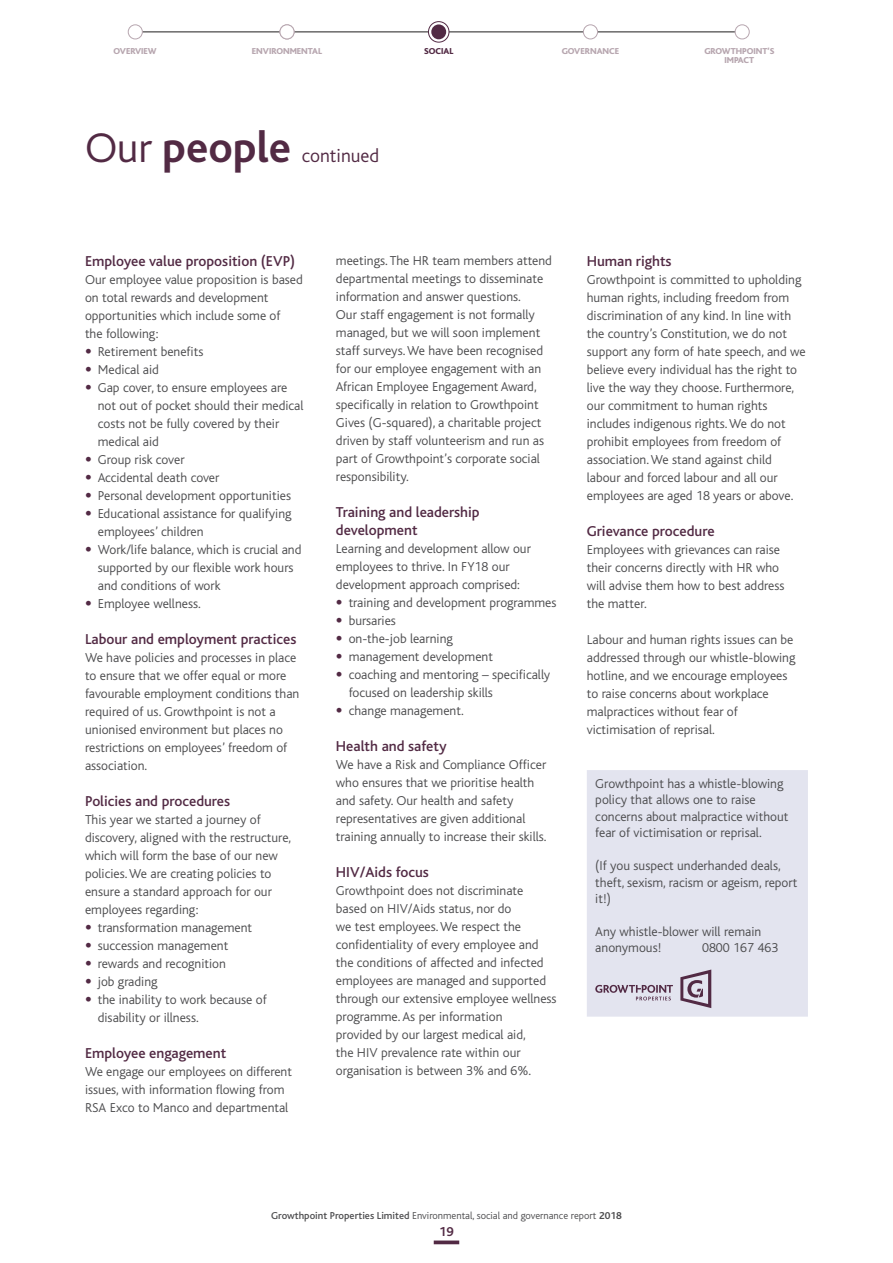
<style>
.page{position:relative;width:893px;height:1263px;background:#fff}
.page>*{position:absolute;margin:0;border:0;box-sizing:border-box;transform-origin:0 0}
.t1{font:700 45px "Bliss";color:#522a44}
.t2{font:300 19.5px "Bliss";color:#522a44}
.t3{font:500 15px/18px "Bliss";color:#522a44}
.t4{font:300 13.5px/18px "Bliss";color:#4d4d4f}
.t5{font:700 13.5px "Bliss";color:#522a44}
.t6{font:300 10.5px "Bliss";color:#4d4d4f}
.t7{font:800 9px/9px "Bliss";color:#b7a6af;text-align:center}
.t8{font:800 9px "Bliss";color:#522a44}
.s1{font-weight:300;font-size:43.5px}
.s2{font-family:"Helvetica Neue LT Std";font-weight:100;font-stretch:condensed;color:#522a44}
.s3{font-weight:500}
.s4{font-weight:700}
</style>
<div class="page">
<svg style="left:434px;top:1240px;width:25px;height:4px"></svg>
<div style="left:587px;top:770px;width:221px;height:247px;background:#e3e4ef"></div>
<svg style="left:595px;top:969px;width:116px;height:39px;background:#c9c3d0"></svg>
<hr style="left:135px;top:32px;width:608px;height:1px;background:#201e1e">
<div style="left:280px;top:25px;width:14px;height:14px;background:#fff;border-radius:50%"></div>
<div style="left:280px;top:24px;width:14px;height:15px;border:1px solid #b7a6af;border-radius:50%"></div>
<div style="left:128px;top:25px;width:14px;height:14px;background:#fff;border-radius:50%"></div>
<div style="left:128px;top:24px;width:15px;height:15px;border:1px solid #b7a6af;border-radius:50%"></div>
<div style="left:583px;top:25px;width:14px;height:14px;background:#fff;border-radius:50%"></div>
<div style="left:583px;top:24px;width:15px;height:15px;border:1px solid #b7a6af;border-radius:50%"></div>
<div style="left:735px;top:25px;width:14px;height:14px;background:#fff;border-radius:50%"></div>
<div style="left:735px;top:24px;width:15px;height:15px;border:1px solid #b7a6af;border-radius:50%"></div>
<svg style="left:428px;top:22px;width:21px;height:20px"></svg>
<div style="left:431px;top:24px;width:15px;height:15px;background:#522a44;border-radius:50%"></div>
<div style="left:428px;top:21px;width:21px;height:22px;border:1px solid #522a44;border-radius:50%"></div>
<p class="t7" style="left:113px;top:47px;width:45px">OVERVIEW</p>
<p class="t7" style="left:252px;top:47px;width:72px">ENVIRONMENTAL</p>
<p class="t8" style="left:424px;top:48px;width:31px">SOCIAL</p>
<p class="t7" style="left:562px;top:47px;width:59px">GOVERNANCE</p>
<p class="t7" style="left:704px;top:47px;width:71px">GROWTHPOINT’S<br>IMPACT</p>
<h1 class="t1" style="left:85px;top:130px;width:208px"><span class="s1">Our</span> people</h1>
<h2 class="t2" style="left:302px;top:146px;width:79px">continued</h2>
<p class="t3" style="left:85px;top:254px;width:212px">Employee value proposition (EVP)</p>
<p class="t4" style="left:85px;top:271px;width:219px">Our employee value proposition is based on total rewards and development opportunities which include some of<br>the following:</p>
<p class="t4" style="left:85px;top:343px;width:120px"><span class="s2">•</span> Retirement benefits</p>
<p class="t4" style="left:85px;top:361px;width:75px"><span class="s2">•</span> Medical aid</p>
<p class="t4" style="left:98px;top:379px;width:207px;text-indent:-13px"><span class="s2">•</span> Gap cover, to ensure employees are not out of pocket should their medical costs not be fully covered by their medical aid</p>
<p class="t4" style="left:85px;top:451px;width:101px"><span class="s2">•</span> Group risk cover</p>
<p class="t4" style="left:85px;top:469px;width:136px"><span class="s2">•</span> Accidental death cover</p>
<p class="t4" style="left:85px;top:487px;width:208px"><span class="s2">•</span> Personal development opportunities</p>
<p class="t4" style="left:98px;top:505px;width:195px;text-indent:-13px"><span class="s2">•</span> Educational assistance for qualifying employees’ children</p>
<p class="t4" style="left:98px;top:541px;width:205px;text-indent:-13px"><span class="s2">•</span> Work/life balance, which is crucial and supported by our flexible work hours and conditions of work</p>
<p class="t4" style="left:85px;top:595px;width:117px"><span class="s2">•</span> Employee wellness.</p>
<p class="t3" style="left:85px;top:632px;width:213px">Labour and employment practices</p>
<p class="t4" style="left:85px;top:649px;width:216px">We have policies and processes in place to ensure that we offer equal or more favourable employment conditions than required of us. Growthpoint is not a unionised environment but places no restrictions on employees’ freedom of association.</p>
<p class="t3" style="left:85px;top:794px;width:147px">Policies and procedures</p>
<p class="t4" style="left:85px;top:811px;width:208px">This year we started a journey of discovery, aligned with the restructure, which will form the base of our new policies. We are creating policies to ensure a standard approach for our employees regarding:</p>
<p class="t4" style="left:85px;top:919px;width:169px"><span class="s2">•</span> transformation management</p>
<p class="t4" style="left:85px;top:937px;width:145px"><span class="s2">•</span> succession management</p>
<p class="t4" style="left:85px;top:955px;width:142px"><span class="s2">•</span> rewards and recognition</p>
<p class="t4" style="left:85px;top:973px;width:74px"><span class="s2">•</span> job grading</p>
<p class="t4" style="left:98px;top:991px;width:171px;text-indent:-13px"><span class="s2">•</span> the inability to work because of disability or illness.</p>
<p class="t3" style="left:85px;top:1046px;width:143px">Employee engagement</p>
<p class="t4" style="left:85px;top:1063px;width:209px">We engage our employees on different issues, with information flowing from<br>RSA Exco to Manco and departmental</p>
<p class="t4" style="left:336px;top:252px;width:218px">meetings. The HR team members attend departmental meetings to disseminate information and answer questions.<br>Our staff engagement is not formally managed, but we will soon implement staff surveys. We have been recognised for our employee engagement with an African Employee Engagement Award, specifically in relation to Growthpoint Gives (G-squared), a charitable project driven by staff volunteerism and run as part of Growthpoint’s corporate social responsibility.</p>
<p class="t3" style="left:336px;top:504px;width:145px">Training and leadership development</p>
<p class="t4" style="left:336px;top:540px;width:197px">Learning and development allow our employees to thrive. In FY18 our development approach comprised:</p>
<p class="t4" style="left:336px;top:594px;width:222px"><span class="s2">•</span> training and development programmes</p>
<p class="t4" style="left:336px;top:612px;width:62px"><span class="s2">•</span> bursaries</p>
<p class="t4" style="left:336px;top:630px;width:118px"><span class="s2">•</span> on-the-job learning</p>
<p class="t4" style="left:336px;top:648px;width:159px"><span class="s2">•</span> management development</p>
<p class="t4" style="left:349px;top:666px;width:203px;text-indent:-13px"><span class="s2">•</span> coaching and mentoring – specifically focused on leadership skills</p>
<p class="t4" style="left:336px;top:702px;width:129px"><span class="s2">•</span> change management.</p>
<p class="t3" style="left:336px;top:738px;width:112px">Health and safety</p>
<p class="t4" style="left:336px;top:756px;width:212px">We have a Risk and Compliance Officer who ensures that we prioritise health and safety. Our health and safety representatives are given additional training annually to increase their skills.</p>
<p class="t3" style="left:336px;top:864px;width:94px">HIV/Aids focus</p>
<p class="t4" style="left:336px;top:882px;width:222px">Growthpoint does not discriminate based on HIV/Aids status, nor do<br>we test employees. We respect the confidentiality of every employee and the conditions of affected and infected employees are managed and supported through our extensive employee wellness programme. As per information<br>provided by our largest medical aid,<br>the HIV prevalence rate within our organisation is between 3% and 6%.</p>
<p class="t3" style="left:587px;top:254px;width:86px">Human rights</p>
<p class="t4" style="left:587px;top:271px;width:220px">Growthpoint is committed to upholding human rights, including freedom from discrimination of any kind. In line with the country’s Constitution, we do not support any form of hate speech, and we believe every individual has the right to live the way they choose. Furthermore, our commitment to human rights includes indigenous rights. We do not prohibit employees from freedom of association. We stand against child labour and forced labour and all our employees are aged 18 years or above.</p>
<p class="t3" style="left:587px;top:524px;width:129px">Grievance procedure</p>
<p class="t4" style="left:587px;top:541px;width:199px">Employees with grievances can raise their concerns directly with HR who will advise them how to best address the matter.</p>
<p class="t4" style="left:587px;top:631px;width:210px">Labour and human rights issues can be addressed through our whistle-blowing hotline, and we encourage employees to raise concerns about workplace malpractices without fear of victimisation of reprisal.</p>
<p class="t4" style="left:595px;top:775px;width:195px;line-height:16.5px">Growthpoint has a whistle-blowing policy that allows one to raise concerns about malpractice without fear of victimisation or reprisal.</p>
<p class="t4" style="left:595px;top:858px;width:204px;line-height:16.5px">(If you suspect underhanded deals, theft, sexism, racism or ageism, report it!)</p>
<p class="t4" style="left:595px;top:924px;width:167px;line-height:16.5px">Any whistle-blower will remain anonymous!</p>
<p class="t4" style="left:702px;top:939px;width:78px">0800 167 463</p>
<p class="t6" style="left:271px;top:1210px;width:352px"><span class="s3">Growthpoint Properties Limited</span> Environmental, social and governance report <span class="s4">2018</span></p>
<p class="t5" style="left:439px;top:1227px;width:16px">19</p>
</div>
